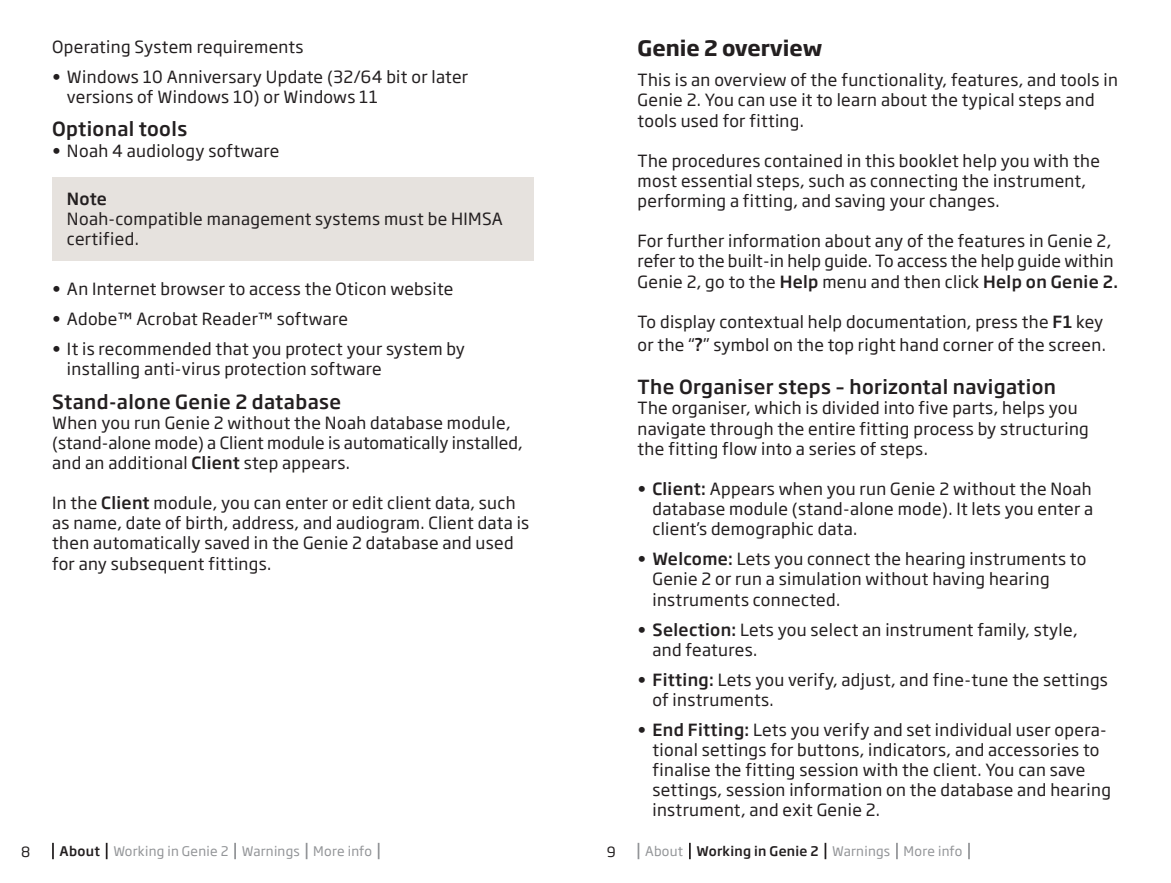
<style>
.page{position:relative;width:1171px;height:883px;background:#fff}
.page>*{position:absolute;margin:0;border:0;box-sizing:border-box;transform-origin:0 0}
.t1{font:700 21px "Soho Gothic Pro";color:#231f20}
.t2{font:500 19.25px "Soho Gothic Pro";letter-spacing:.02em;color:#231f20}
.t3{font:16.62px/20.1px "Soho Gothic Pro";letter-spacing:.02em;color:#231f20}
.t4{font:500 16.62px "Soho Gothic Pro";color:#231f20}
.t5{font:14px "Soho Gothic Pro";color:#231f20}
.t6{font:13.12px "Soho Gothic Pro";letter-spacing:.02em;color:#939598}
.t7{font:500 13.12px "Soho Gothic Pro";letter-spacing:.02em;color:#231f20}
.s1{font-weight:500}
.s2{font-weight:500;color:#231f20}
.s3{font-weight:400;color:#939598}
</style>
<div class="page">
<svg style="left:637px;top:843px;width:2px;height:16px"></svg>
<svg style="left:689px;top:843px;width:2px;height:16px"></svg>
<svg style="left:824px;top:843px;width:2px;height:16px"></svg>
<svg style="left:896px;top:843px;width:2px;height:16px"></svg>
<svg style="left:968px;top:843px;width:2px;height:16px"></svg>
<svg style="left:52px;top:843px;width:2px;height:16px"></svg>
<svg style="left:106px;top:843px;width:2px;height:16px"></svg>
<svg style="left:234px;top:843px;width:2px;height:16px"></svg>
<svg style="left:306px;top:843px;width:1px;height:16px"></svg>
<svg style="left:378px;top:843px;width:1px;height:16px"></svg>
<div style="left:52px;top:177px;width:481px;height:83px;background:#e6e2de"></div>
<p class="t3" style="left:52px;top:36px;width:253px">Operating System requirements</p>
<p class="t3" style="left:67px;top:66px;width:403px;text-indent:-15px">• Windows 10 Anniversary Update (32/64 bit or later versions of Windows 10) or Windows 11</p>
<p class="t2" style="left:52px;top:114px;width:137px">Optional tools</p>
<p class="t3" style="left:52px;top:139px;width:229px">• Noah 4 audiology software</p>
<p class="t4" style="left:67px;top:186px;width:42px">Note</p>
<p class="t3" style="left:67px;top:208px;width:437px">Noah-compatible management systems must be HIMSA certified.</p>
<p class="t3" style="left:52px;top:278px;width:403px">• An Internet browser to access the Oticon website</p>
<p class="t3" style="left:52px;top:308px;width:297px">• Adobe™ Acrobat Reader™ software</p>
<p class="t3" style="left:67px;top:338px;width:399px;text-indent:-15px">• It is recommended that you protect your system by installing anti-virus protection software</p>
<p class="t2" style="left:52px;top:386px;width:290px">Stand-alone Genie 2 database</p>
<p class="t3" style="left:52px;top:412px;width:472px">When you run Genie 2 without the Noah database module, (stand-alone mode) a Client module is automatically installed, and an additional <span class="s1">Client</span> step appears.</p>
<p class="t3" style="left:52px;top:492px;width:479px">In the <span class="s1">Client</span> module, you can enter or edit client data, such as name, date of birth, address, and audiogram. Client data is then automatically saved in the Genie 2 database and used for any subsequent fittings.</p>
<p class="t1" style="left:637px;top:32px;width:186px">Genie 2 overview</p>
<p class="t3" style="left:637px;top:69px;width:482px">This is an overview of the functionality, features, and tools in<br>Genie 2. You can use it to learn about the typical steps and tools used for fitting.</p>
<p class="t3" style="left:637px;top:150px;width:464px">The procedures contained in this booklet help you with the most essential steps, such as connecting the instrument, performing a fitting, and saving your changes.</p>
<p class="t3" style="left:637px;top:230px;width:482px">For further information about any of the features in Genie 2, refer to the built-in help guide. To access the help guide within<br>Genie 2, go to the <span class="s1">Help</span> menu and then click <span class="s1">Help on Genie 2.</span></p>
<p class="t3" style="left:637px;top:309px;width:470px;line-height:22.8px">To display contextual help documentation, press the <span class="s1">F1</span> key or the “<span class="s1">?</span>” symbol on the top right hand corner of the screen.</p>
<p class="t2" style="left:637px;top:372px;width:420px">The Organiser steps – horizontal navigation</p>
<p class="t3" style="left:637px;top:397px;width:453px">The organiser, which is divided into five parts, helps you navigate through the entire fitting process by structuring the fitting flow into a series of steps.</p>
<p class="t3" style="left:652px;top:478px;width:442px;text-align:justify;text-indent:-15px">• <span class="s1">Client:</span> Appears when you run Genie 2 without the Noah database module (stand-alone mode). It lets you enter a client’s demographic data.</p>
<p class="t3" style="left:652px;top:548px;width:435px;text-indent:-15px">• <span class="s1">Welcome:</span> Lets you connect the hearing instruments to<br>Genie 2 or run a simulation without having hearing instruments connected.</p>
<p class="t3" style="left:652px;top:618px;width:427px;text-indent:-15px">• <span class="s1">Selection:</span> Lets you select an instrument family, style, and features.</p>
<p class="t3" style="left:652px;top:669px;width:457px;text-indent:-15px">• <span class="s1">Fitting:</span> Lets you verify, adjust, and fine-tune the settings of instruments.</p>
<p class="t3" style="left:652px;top:719px;width:460px;text-indent:-15px">• <span class="s1">End Fitting:</span> Lets you verify and set individual user opera&shy;tional settings for buttons, indicators, and accessories to finalise the fitting session with the client. You can save settings, session information on the database and hearing instrument, and exit Genie 2.</p>
<p class="t5" style="left:21px;top:841px;width:11px">8</p>
<p class="t6" style="left:313px;top:841px;width:60px">More info</p>
<p class="t6" style="left:60px;top:841px;width:242px"><span class="s2">About</span> Working in Genie 2 Warnings</p>
<p class="t5" style="left:607px;top:841px;width:10px">9</p>
<p class="t6" style="left:903px;top:841px;width:60px">More info</p>
<p class="t7" style="left:645px;top:841px;width:247px"><span class="s3">About</span> Working in Genie 2 <span class="s3">Warnings</span></p>
</div>
